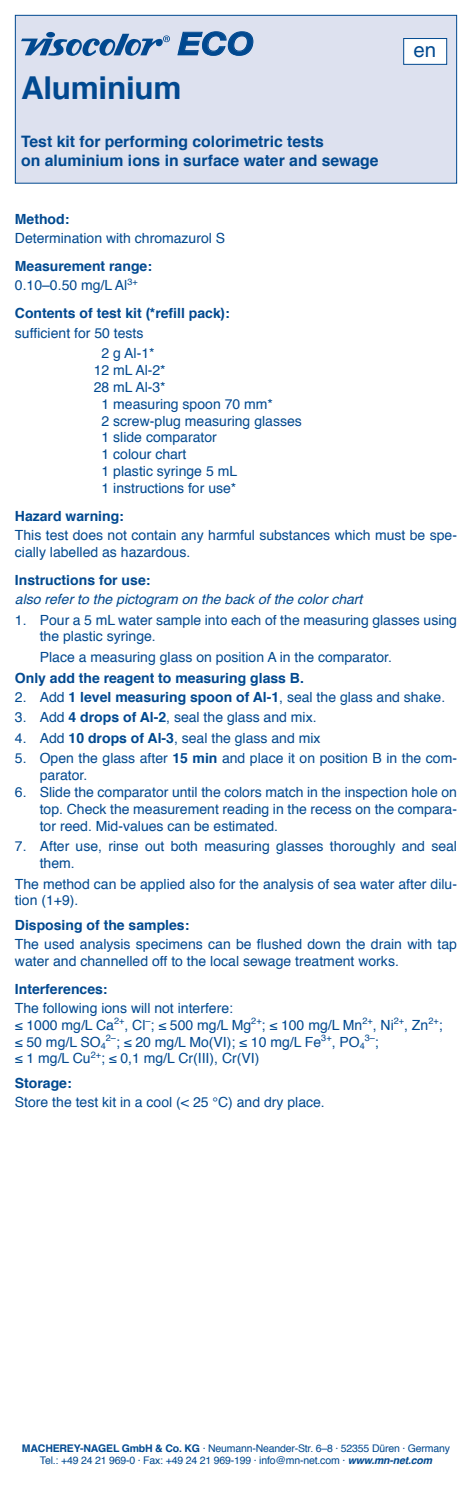
<style>
.page{position:relative;width:472px;height:1489px;background:#fff}
.page>*{position:absolute;margin:0;border:0;box-sizing:border-box;transform-origin:0 0}
.t1{font:700 31.5px "Helvetica";letter-spacing:-.01em;color:#014990}
.t2{font:italic 700 31.5px "Helvetica Neue";color:#014990;scale:1.1 1}
.t3{font:20.3px "Helvetica";color:#014990}
.t4{font:700 15.75px/18.9px "Helvetica";color:#014990}
.t5{font:14px/16.8px "Helvetica";color:#014990}
.t6{font:700 14px/19.2px "Helvetica";color:#014990}
.t7{font:italic 14px "Helvetica";color:#014990}
.t8{font:10.5px/12.2px "Helvetica";letter-spacing:-.02em;color:#014990;text-align:center}
.t9{font:9.1px "Helvetica";color:#014990}
.s1{font-weight:400}
.s2{font-family:"Helvetica Neue CE"}
.s3{font-weight:700}
.s4{font-size:14px}
.s5{font-weight:700;font-style:italic}
</style>
<div class="page">
<div style="left:15px;top:15px;width:441px;height:168px;background:#dde1ef"></div>
<div style="left:46px;top:32px;width:9px;height:5px;background:#014990;border-radius:50%"></div>
<svg style="left:21px;top:34px;width:149px;height:22px"></svg>
<svg style="left:177px;top:31px;width:77px;height:25px"></svg>
<div style="left:15px;top:15px;width:441px;height:169px;border:1px solid #014990"></div>
<div style="left:403px;top:39px;width:43px;height:25px;background:#fff"></div>
<div style="left:403px;top:38px;width:43px;height:27px;border:1px solid #014990"></div>
<h1 class="t2" style="left:178px;top:24px;width:70px">ECO</h1>
<h1 class="t1" style="left:21px;top:62px;width:162px">Aluminium</h1>
<p class="t4" style="left:21px;top:132px;width:359px">Test kit for performing colorimetric tests<br>on aluminium ions in surface water and sewage</p>
<h2 class="t3" style="left:413px;top:38px;width:24px">en</h2>
<p class="t6" style="left:15px;top:209px;width:56px">Method:</p>
<p class="t5" style="left:15px;top:230px;width:212px">Determination with chromazurol S</p>
<p class="t6" style="left:15px;top:257px;width:138px">Measurement range:<br><span class="s1">0.10–0.50 mg/L Al</span><sup>3+</sup></p>
<p class="t6" style="left:15px;top:304px;width:216px">Contents of test kit <span class="s2">(</span>*refill pack<span class="s2">)</span>:</p>
<p class="t5" style="left:15px;top:325px;width:130px">sufficient for 50 tests</p>
<p class="t5" style="left:101px;top:345px;width:55px">2 g Al-1*</p>
<p class="t5" style="left:94px;top:362px;width:73px">12 mL Al-2*</p>
<p class="t5" style="left:94px;top:379px;width:73px">28 mL Al-3*</p>
<p class="t5" style="left:101px;top:396px;width:173px">1 measuring spoon 70 mm*</p>
<p class="t5" style="left:101px;top:412px;width:202px">2 screw-plug measuring glasses</p>
<p class="t5" style="left:101px;top:429px;width:117px">1 slide comparator</p>
<p class="t5" style="left:101px;top:446px;width:86px">1 colour chart</p>
<p class="t5" style="left:101px;top:463px;width:137px">1 plastic syringe 5 mL</p>
<p class="t5" style="left:101px;top:480px;width:136px">1 instructions for use*</p>
<p class="t6" style="left:15px;top:506px;width:110px">Hazard warning:</p>
<p class="t5" style="left:15px;top:527px;width:443px">This test does not contain any harmful substances which must be spe&shy;cially labelled as hazardous.</p>
<p class="t6" style="left:15px;top:570px;width:137px">Instructions for use:</p>
<p class="t7" style="left:15px;top:588px;width:349px">also refer to the pictogram on the back of the color chart</p>
<p class="t5" style="left:40px;top:611px;width:418px;text-indent:-25px">1. Pour a 5 mL water sample into each of the measuring glasses using the plastic syringe.</p>
<p class="t5" style="left:40px;top:649px;width:353px">Place a measuring glass on position A in the comparator.</p>
<p class="t6" style="left:15px;top:668px;width:290px">Only add the reagent to measuring glass B.</p>
<p class="t5" style="left:15px;top:689px;width:431px">2. Add <span class="s3">1 level measuring spoon of Al-1</span>, seal the glass and shake.</p>
<p class="t5" style="left:15px;top:709px;width:303px">3. Add <span class="s3">4 drops of Al-2</span>, seal the glass and mix.</p>
<p class="t5" style="left:15px;top:730px;width:307px">4. Add <span class="s3">10 drops of Al-3</span>, seal the glass and mix</p>
<p class="t5" style="left:40px;top:750px;width:418px;text-indent:-25px">5. Open the glass after <span class="s3">15 min</span> and place it on position B in the com&shy;parator.</p>
<p class="t5" style="left:40px;top:784px;width:418px;text-align:justify;text-indent:-25px">6. Slide the comparator until the colors match in the inspection hole on top. Check the measurement reading in the recess on the compara&shy;tor reed. Mid-values can be estimated.</p>
<p class="t5" style="left:40px;top:838px;width:418px;text-indent:-25px">7. After use, rinse out both measuring glasses thoroughly and seal them.</p>
<p class="t5" style="left:15px;top:875px;width:443px">The method can be applied also for the analysis of sea water after dilu&shy;tion (1+9).</p>
<p class="t6" style="left:15px;top:915px;width:176px">Disposing of the samples:</p>
<p class="t5" style="left:15px;top:935px;width:443px">The used analysis specimens can be flushed down the drain with tap water and channelled off to the local sewage treatment works.</p>
<p class="t6" style="left:15px;top:979px;width:94px">Interferences:</p>
<p class="t5" style="left:15px;top:999px;width:429px">The following ions will not interfere:<br>≤ 1000 mg/L Ca<sup>2+</sup>, Cl<sup>–</sup>; ≤ 500 mg/L Mg<sup>2+</sup>; ≤ 100 mg/L Mn<sup>2+</sup>, Ni<sup>2+</sup>, Zn<sup>2+</sup>; ≤ 50 mg/L SO<sub>4</sub><sup>2–</sup>; ≤ 20 mg/L Mo(VI); ≤ 10 mg/L Fe<sup>3+</sup>, PO<sub>4</sub></p>
<p class="t9" style="left:364px;top:1030px;width:16px">3–<span class="s4">;</span></p>
<p class="t5" style="left:15px;top:1046px;width:246px;line-height:24.2px">≤ 1 mg/L Cu<sup>2+</sup>; ≤ 0,1 mg/L Cr(III), Cr(VI)<br><span class="s3">Storage:</span></p>
<p class="t5" style="left:15px;top:1093px;width:311px">Store the test kit in a cool (&lt; 25 °C) and dry place.</p>
<p class="t8" style="left:22px;top:1442px;width:429px"><span class="s3">MACHEREY-NAGEL GmbH &amp; Co. KG</span> · Neumann-Neander-Str. 6–8 · 52355 Düren · Germany<br>Tel.: +49 24 21 969-0 · Fax: +49 24 21 969-199 · info@mn-net.com · <span class="s5">www.mn-net.com</span></p>
</div>
